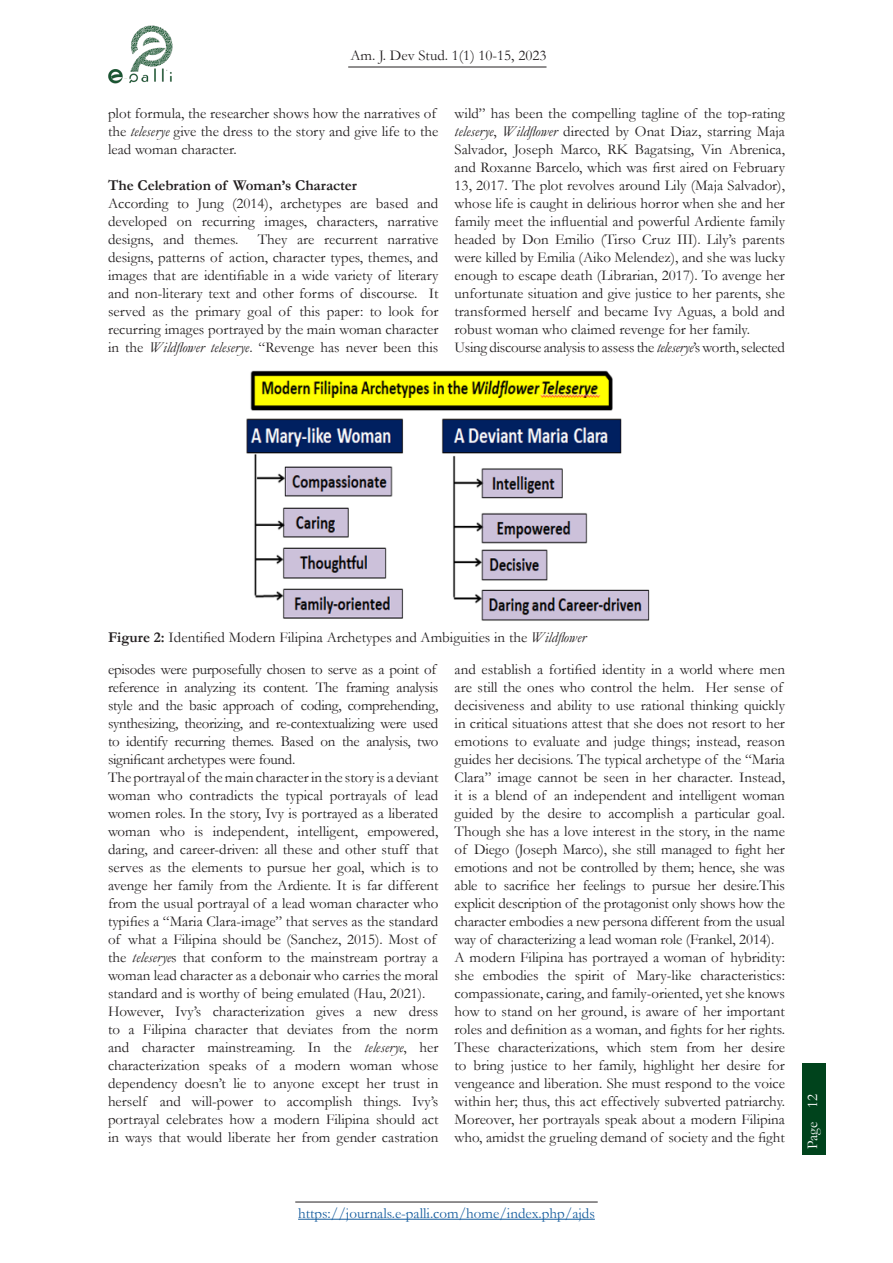
<style>
.page{position:relative;width:893px;height:1263px;background:#fff}
.page>*{position:absolute;margin:0;border:0;box-sizing:border-box;transform-origin:0 0}
.Article_Body{font:15px/18px "Garamond";color:#231f20;text-align:justify}
.Article_Body-2{font:15px/18px "Garamond";letter-spacing:-.02em;color:#231f20}
.t1{font:15px "Garamond";color:#175d9e}
.Inside_Title{font:700 15px "Garamond";color:#231f20}
.t2{font:15px "Garamond";color:#fff}
.s1{font-style:italic}
.s2{font-weight:700}
</style>
<div class="page">
<div style="left:802px;top:1063px;width:24px;height:91px;background:#00431c"></div>
<hr style="left:298px;top:1219px;width:297px;height:1px;background:#175d9e">
<hr style="left:295px;top:1202px;width:303px;height:1px;background:#231f20">
<img style="left:108px;top:25px;width:65px;height:59px">
<hr style="left:348px;top:67px;width:198px;height:1px;background:#231f20">
<img style="left:246px;top:370px;width:404px;height:251px">
<p class="Article_Body" style="left:350px;top:46px;width:198px">Am. J. Dev Stud. 1(1) 10-15, 2023</p>
<p class="Article_Body" style="left:108px;top:104px;width:332px;text-align:left">plot formula, the researcher shows how the narratives of the <span class="s1">teleserye</span> give the dress to the story and give life to the lead woman character.</p>
<p class="Inside_Title" style="left:108px;top:175px;width:251px">The Celebration of Woman’s Character</p>
<p class="Article_Body" style="left:108px;top:194px;width:332px">According to Jung (2014), archetypes are based and developed on recurring images, characters, narrative designs, and themes.</p>
<p class="Article_Body" style="left:108px;top:230px;width:332px;text-indent:150px">They are recurrent narrative designs, patterns of action, character types, themes, and images that are identifiable in a wide variety of literary and non-literary text and other forms of discourse. It served as the primary goal of this paper: to look for recurring images portrayed by the main woman character in the <span class="s1">Wildflower teleserye</span>. “Revenge has never been this</p>
<p class="Article_Body" style="left:455px;top:104px;width:332px">wild” has been the compelling tagline of the top-rating <span class="s1">teleserye</span>, <span class="s1">Wildflower</span> directed by Onat Diaz, starring Maja Salvador, Joseph Marco, RK Bagatsing, Vin Abrenica, and Roxanne Barcelo, which was first aired on February 13, 2017. The plot revolves around Lily (Maja Salvador), whose life is caught in delirious horror when she and her family meet the influential and powerful Ardiente family headed by Don Emilio (Tirso Cruz III). Lily’s parents were killed by Emilia (Aiko Melendez), and she was lucky enough to escape death (Librarian, 2017). To avenge her unfortunate situation and give justice to her parents, she transformed herself and became Ivy Aguas, a bold and robust woman who claimed revenge for her family.</p>
<p class="Article_Body-2" style="left:455px;top:338px;width:332px">Using discourse analysis to assess the <span class="s1">teleserye</span>’s worth, selected</p>
<p class="Article_Body" style="left:108px;top:628px;width:479px"><span class="s2">Figure 2:</span> Identified Modern Filipina Archetypes and Ambiguities in the <span class="s1">Wildflower</span></p>
<p class="Article_Body-2" style="left:108px;top:660px;width:332px">episodes were purposefully chosen to serve as a point of reference in analyzing its content. The framing analysis style and the basic approach of coding, comprehending, synthesizing, theorizing, and re-contextualizing were used to identify recurring themes. Based on the analysis, two significant archetypes were found.</p>
<p class="Article_Body" style="left:108px;top:768px;width:332px;text-align:left">The portrayal of the main character in the story is a deviant woman who contradicts the typical portrayals of lead women roles. In the story, Ivy is portrayed as a liberated woman who is independent, intelligent, empowered, daring, and career-driven: all these and other stuff that serves as the elements to pursue her goal, which is to avenge her family from the Ardiente. It is far different from the usual portrayal of a lead woman character who typifies a “Maria Clara-image” that serves as the standard of what a Filipina should be (Sanchez, 2015). Most of the <span class="s1">teleserye</span>s that conform to the mainstream portray a woman lead character as a debonair who carries the moral standard and is worthy of being emulated (Hau, 2021).</p>
<p class="Article_Body" style="left:108px;top:1002px;width:332px">However, Ivy’s characterization gives a new dress to a Filipina character that deviates from the norm and character mainstreaming. In the <span class="s1">teleserye</span>, her characterization speaks of a modern woman whose dependency doesn’t lie to anyone except her trust in herself and will-power to accomplish things. Ivy’s portrayal celebrates how a modern Filipina should act in ways that would liberate her from gender castration</p>
<p class="Article_Body" style="left:455px;top:660px;width:332px;text-align:left">and establish a fortified identity in a world where men are still the ones who control the helm. Her sense of decisiveness and ability to use rational thinking quickly in critical situations attest that she does not resort to her emotions to evaluate and judge things; instead, reason guides her decisions. The typical archetype of the “Maria Clara” image cannot be seen in her character. Instead, it is a blend of an independent and intelligent woman guided by the desire to accomplish a particular goal.<br>Though she has a love interest in the story, in the name of Diego (Joseph Marco), she still managed to fight her emotions and not be controlled by them; hence, she was able to sacrifice her feelings to pursue her desire.This explicit description of the protagonist only shows how the character embodies a new persona different from the usual way of characterizing a lead woman role (Frankel, 2014).</p>
<p class="Article_Body" style="left:455px;top:948px;width:332px">A modern Filipina has portrayed a woman of hybridity: she embodies the spirit of Mary-like characteristics: compassionate, caring, and family-oriented, yet she knows how to stand on her ground, is aware of her important roles and definition as a woman, and fights for her rights.<br>These characterizations, which stem from her desire to bring justice to her family, highlight her desire for vengeance and liberation. She must respond to the voice within her; thus, this act effectively subverted patriarchy.<br>Moreover, her portrayals speak about a modern Filipina who, amidst the grueling demand of society and the fight</p>
<p class="t2" style="left:802px;top:1149px;width:57px;rotate:-90deg">Page 12</p>
<p class="t1" style="left:298px;top:1203px;width:298px">https://journals.e-palli.com/home/index.php/ajds</p>
</div>
